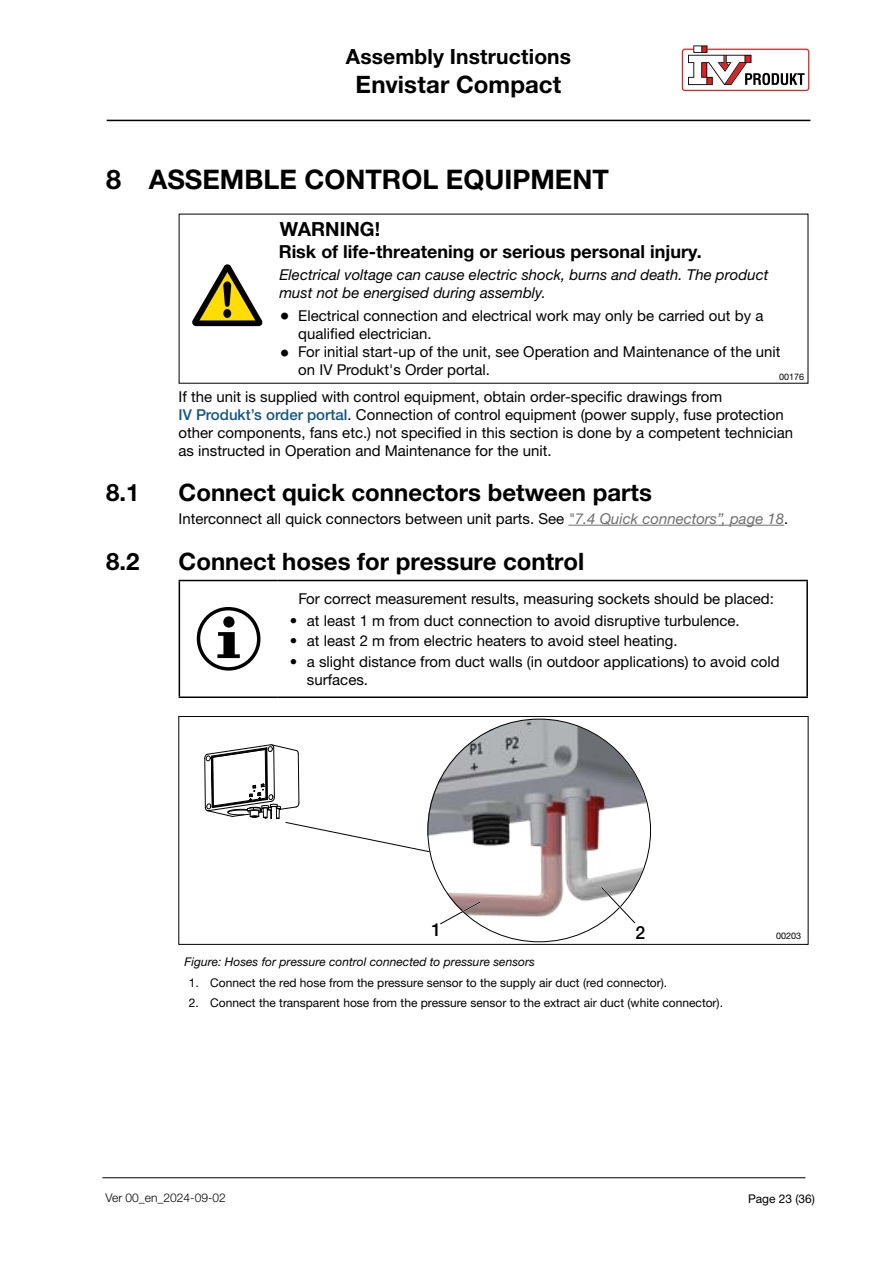
<style>
.page{position:relative;width:893px;height:1263px;background:#fff}
.page>*{position:absolute;margin:0;border:0;box-sizing:border-box;transform-origin:0 0}
.t1{font:700 27px "Helvetica Neue LTW1 G";color:#000}
.t2{font:700 24px "Helvetica Neue LTW1 G";color:#000}
.t3{font:700 21px "Helvetica Neue LTW1 G";letter-spacing:.005em;color:#000}
.t4{font:700 19.5px "Helvetica Neue LTW1 G";color:#000}
.t5{font:19.5px/36.9px "Helvetica Neue LTW1 G";color:#000}
.t6{font:500 18.15px "Helvetica Neue LTW1 G";color:#000}
.t7{font:700 18px "Helvetica Neue LTW1 G";color:#000}
.t8{font:15px/18px "Helvetica Neue LTW1 G";color:#000}
.t9{font:italic 15px/18px "Helvetica Neue LTW1 G";color:#000}
.t10{font:12px "Helvetica Neue LTW1 G";color:#000}
.t11{font:italic 12px "Helvetica Neue LTW1 G";color:#000}
.t12{font:300 12px "Helvetica Neue LTW1 G";color:#000}
.t13{font:9px "Helvetica Neue LTW1 G";color:#000}
.s1{font-weight:500;color:#125688}
.s2{font-style:italic;color:#706f6f}
</style>
<div class="page">
<svg style="left:682px;top:45px;width:127px;height:46px"></svg>
<hr style="left:102px;top:1177px;width:703px;height:1px;background:#000">
<hr style="left:107px;top:120px;width:703px;height:1px;background:#000">
<hr style="left:568px;top:525px;width:216px;height:1px;background:#706f6f">
<svg style="left:192px;top:264px;width:70px;height:62px"></svg>
<div style="left:223px;top:309px;width:8px;height:9px;background:#000;border-radius:50%"></div>
<hr style="left:179px;top:580px;width:98px;height:1px;background:#000">
<hr style="left:277px;top:580px;width:531px;height:1px;background:#000">
<hr style="left:806px;top:581px;width:2px;height:115px;background:#000">
<hr style="left:179px;top:696px;width:98px;height:2px;background:#000">
<hr style="left:277px;top:696px;width:531px;height:2px;background:#000">
<hr style="left:179px;top:581px;width:1px;height:115px;background:#000">
<svg style="left:197px;top:607px;width:63px;height:64px"></svg>
<div style="left:179px;top:716px;width:629px;height:228px;border:1px solid #000"></div>
<img style="left:428px;top:719px;width:222px;height:197px">
<svg style="left:599px;top:885px;width:36px;height:38px"></svg>
<svg style="left:438px;top:900px;width:44px;height:26px"></svg>
<div style="left:630px;top:922px;width:20px;height:21px;background:#fff;border-radius:50%"></div>
<svg style="left:204px;top:744px;width:226px;height:108px"></svg>
<h3 class="t3" style="left:346px;top:44px;width:227px">Assembly Instructions</h3>
<h2 class="t2" style="left:356px;top:69px;width:207px">Envistar Compact</h2>
<h1 class="t1" style="left:106px;top:163px;width:504px">8 ASSEMBLE CONTROL EQUIPMENT</h1>
<h3 class="t4" style="left:280px;top:217px;width:102px">WARNING!</h3>
<p class="t7" style="left:279px;top:241px;width:425px">Risk of life-threatening or serious personal injury.</p>
<p class="t9" style="left:279px;top:265px;width:490px">Electrical voltage can cause electric shock, burns and death. The product must not be energised during assembly.</p>
<p class="t8" style="left:298px;top:307px;width:484px">Electrical connection and electrical work may only be carried out by a qualified electrician.<br>For initial start-up of the unit, see Operation and Maintenance of the unit on IV Produkt's Order portal.</p>
<h3 class="t5" style="left:280px;top:297px;width:11px">• •</h3>
<p class="t13" style="left:779px;top:371px;width:27px">00176</p>
<p class="t8" style="left:179px;top:387px;width:616px">If the unit is supplied with control equipment, obtain order-specific drawings from<br><span class="s1">IV Produkt’s order portal</span>. Connection of control equipment (power supply, fuse protection other components, fans etc.) not specified in this section is done by a competent technician as instructed in Operation and Maintenance for the unit.</p>
<h2 class="t2" style="left:106px;top:478px;width:35px">8.1</h2>
<h2 class="t2" style="left:179px;top:478px;width:475px">Connect quick connectors between parts</h2>
<p class="t8" style="left:179px;top:509px;width:611px">Interconnect all quick connectors between unit parts. See <span class="s2">"7.4 Quick connectors”, page 18</span>.</p>
<h2 class="t2" style="left:106px;top:546px;width:35px">8.2</h2>
<h2 class="t2" style="left:179px;top:546px;width:407px">Connect hoses for pressure control</h2>
<p class="t8" style="left:298px;top:589px;width:477px">For correct measurement results, measuring sockets should be placed:</p>
<p class="t8" style="left:290px;top:612px;width:451px">• at least 1 m from duct connection to avoid disruptive turbulence.</p>
<p class="t8" style="left:290px;top:632px;width:389px">• at least 2 m from electric heaters to avoid steel heating.</p>
<p class="t8" style="left:307px;top:652px;width:474px;text-indent:-17px">• a slight distance from duct walls (in outdoor applications) to avoid cold surfaces.</p>
<p class="t6" style="left:431px;top:918px;width:11px">1</p>
<p class="t6" style="left:635px;top:921px;width:11px">2</p>
<p class="t13" style="left:776px;top:930px;width:27px">00203</p>
<p class="t11" style="left:185px;top:954px;width:352px">Figure: Hoses for pressure control connected to pressure sensors</p>
<p class="t10" style="left:189px;top:975px;width:480px">1. Connect the red hose from the pressure sensor to the supply air duct (red connector).</p>
<p class="t10" style="left:189px;top:995px;width:536px">2. Connect the transparent hose from the pressure sensor to the extract air duct (white connector).</p>
<p class="t12" style="left:106px;top:1190px;width:122px">Ver 00_en_2024-09-02</p>
<p class="t10" style="left:748px;top:1192px;width:68px">Page 23 (36)</p>
</div>
